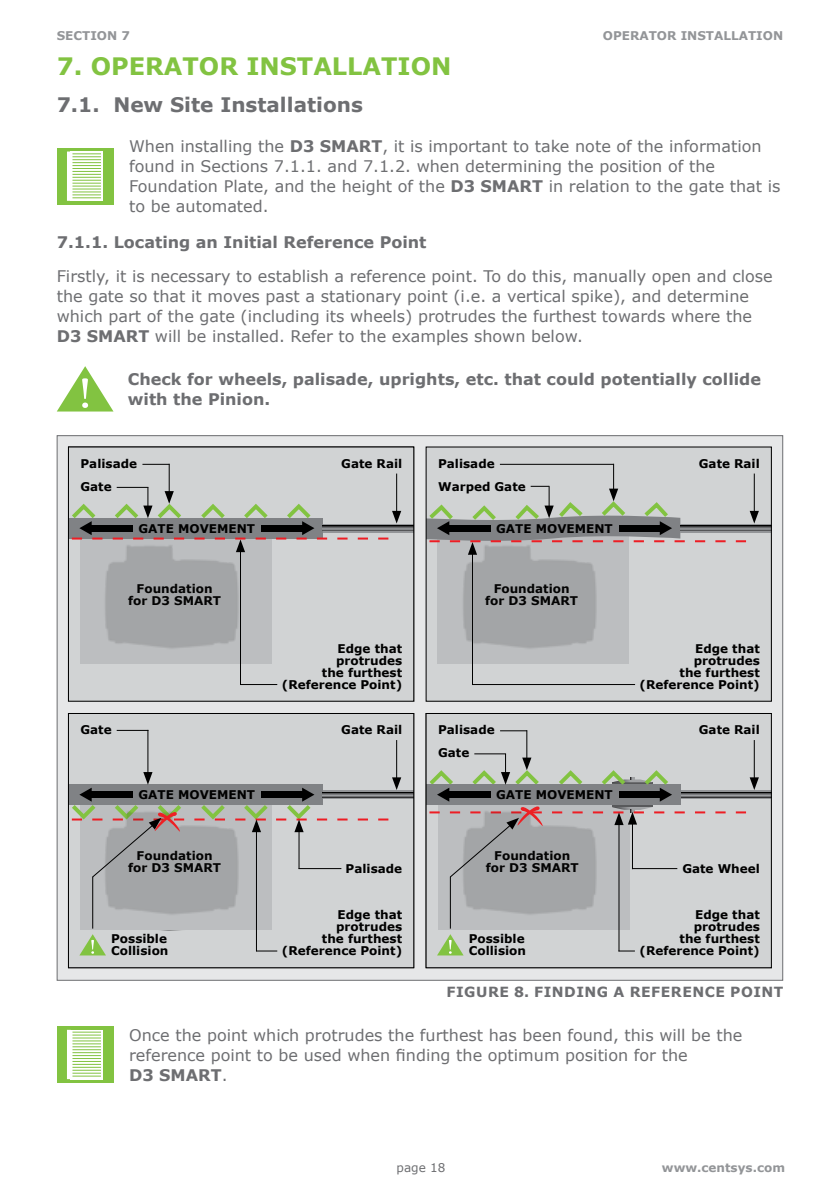
<style>
.page{position:relative;width:840px;height:1191px;background:#fff}
.page>*{position:absolute;margin:0;border:0;box-sizing:border-box;transform-origin:0 0}
.t1{font:700 24px "Verdana";color:#82c341}
.t2{font:700 20px "Verdana";color:#6d6e71}
.t3{font:16px/20px "Verdana";color:#6d6e71}
.t4{font:700 16px/20px "Verdana";color:#6d6e71}
.t5{font:700 14px "Verdana";letter-spacing:.035em;color:#6d6e71}
.t6{font:700 12px/12px "Verdana";color:#000}
.t7{font:700 12px "Verdana";color:#939598}
.t8{font:12px "Verdana";color:#6d6e71}
.s1{font-weight:700}
</style>
<div class="page">
<div style="left:57px;top:148px;width:56px;height:57px;background:#82c341"></div>
<div style="left:70px;top:151px;width:33px;height:50px;background:#fff"></div>
<svg style="left:67px;top:151px;width:34px;height:50px"></svg>
<div style="left:57px;top:1026px;width:56px;height:56px;background:#82c341"></div>
<div style="left:70px;top:1029px;width:33px;height:50px;background:#fff"></div>
<svg style="left:67px;top:1029px;width:34px;height:50px"></svg>
<svg style="left:56px;top:435px;width:727px;height:546px;background:#dcddde"></svg>
<svg style="left:57px;top:366px;width:56px;height:45px"></svg>
<svg style="left:425px;top:446px;width:347px;height:256px;background:#c7c9ca"></svg>
<hr style="left:471px;top:551px;width:1px;height:134px;background:#000">
<svg style="left:426px;top:464px;width:332px;height:91px;background:#b7b8b6"></svg>
<hr style="left:499px;top:464px;width:114px;height:1px;background:#000">
<hr style="left:472px;top:684px;width:162px;height:1px;background:#000">
<svg style="left:67px;top:446px;width:347px;height:256px;background:#c9cbcc"></svg>
<hr style="left:396px;top:473px;width:1px;height:41px;background:#000">
<hr style="left:169px;top:464px;width:1px;height:30px;background:#000">
<hr style="left:240px;top:549px;width:1px;height:136px;background:#000">
<svg style="left:68px;top:487px;width:333px;height:65px;background:#adaeab"></svg>
<hr style="left:117px;top:487px;width:31px;height:1px;background:#000">
<svg style="left:142px;top:464px;width:27px;height:1px"></svg>
<hr style="left:240px;top:684px;width:37px;height:1px;background:#000">
<svg style="left:67px;top:712px;width:347px;height:256px;background:#c5c7c9"></svg>
<hr style="left:396px;top:740px;width:1px;height:40px;background:#000">
<hr style="left:147px;top:730px;width:1px;height:45px;background:#000">
<hr style="left:256px;top:829px;width:1px;height:122px;background:#000">
<hr style="left:117px;top:730px;width:31px;height:1px;background:#000">
<hr style="left:92px;top:876px;width:1px;height:52px;background:#000">
<svg style="left:257px;top:950px;width:20px;height:1px"></svg>
<svg style="left:425px;top:712px;width:347px;height:256px;background:#c9cbcc"></svg>
<hr style="left:753px;top:740px;width:1px;height:40px;background:#000">
<hr style="left:526px;top:730px;width:1px;height:30px;background:#000">
<hr style="left:618px;top:822px;width:1px;height:129px;background:#000">
<hr style="left:474px;top:753px;width:31px;height:1px;background:#000">
<svg style="left:500px;top:730px;width:27px;height:1px"></svg>
<svg style="left:618px;top:950px;width:16px;height:1px"></svg>
<img style="left:103px;top:545px;width:137px;height:104px">
<img style="left:461px;top:878px;width:137px;height:37px">
<img style="left:461px;top:545px;width:137px;height:104px">
<svg style="left:68px;top:754px;width:333px;height:124px;background:#b3b3b3"></svg>
<svg style="left:79px;top:934px;width:27px;height:21px"></svg>
<svg style="left:426px;top:754px;width:332px;height:124px;background:#b1b1b1"></svg>
<hr style="left:449px;top:876px;width:1px;height:52px;background:#000">
<svg style="left:437px;top:934px;width:26px;height:21px"></svg>
<p class="t7" style="left:57px;top:27px;width:75px">SECTION 7</p>
<p class="t7" style="left:602px;top:27px;width:182px">OPERATOR INSTALLATION</p>
<h1 class="t1" style="left:57px;top:49px;width:396px">7. OPERATOR INSTALLATION</h1>
<p class="t2" style="left:57px;top:90px;width:307px">7.1. New Site Installations</p>
<p class="t3" style="left:129px;top:136px;width:652px">When installing the <span class="s1">D3 SMART</span>, it is important to take note of the information found in Sections 7.1.1. and 7.1.2. when determining the position of the Foundation Plate, and the height of the <span class="s1">D3 SMART</span> in relation to the gate that is to be automated.</p>
<p class="t4" style="left:57px;top:231px;width:371px">7.1.1. Locating an Initial Reference Point</p>
<p class="t3" style="left:57px;top:266px;width:717px">Firstly, it is necessary to establish a reference point. To do this, manually open and close the gate so that it moves past a stationary point (i.e. a vertical spike), and determine which part of the gate (including its wheels) protrudes the furthest towards where the <span class="s1">D3 SMART</span> will be installed. Refer to the examples shown below.</p>
<p class="t4" style="left:128px;top:369px;width:634px">Check for wheels, palisade, uprights, etc. that could potentially collide with the Pinion.</p>
<p class="t6" style="left:80px;top:457px;width:58px">Palisade</p>
<p class="t6" style="left:341px;top:457px;width:62px">Gate Rail</p>
<p class="t6" style="left:438px;top:457px;width:58px">Palisade</p>
<p class="t6" style="left:698px;top:457px;width:62px">Gate Rail</p>
<p class="t6" style="left:80px;top:480px;width:33px">Gate</p>
<p class="t6" style="left:438px;top:480px;width:89px">Warped Gate</p>
<p class="t6" style="left:138px;top:522px;width:118px">GATE MOVEMENT</p>
<p class="t6" style="left:496px;top:522px;width:118px">GATE MOVEMENT</p>
<p class="t6" style="left:128px;top:582px;width:94px;text-align:center">Foundation for D3 SMART</p>
<p class="t6" style="left:485px;top:582px;width:94px;text-align:center">Foundation for D3 SMART</p>
<p class="t6" style="left:282px;top:642px;width:122px;text-align:right">Edge that protrudes<br>the furthest (Reference Point)</p>
<p class="t6" style="left:342px;top:654px;width:61px;text-indent:-33px">protrudes out the mo</p>
<p class="t6" style="left:639px;top:642px;width:122px;text-align:right">Edge that protrudes<br>the furthest (Reference Point)</p>
<p class="t6" style="left:80px;top:723px;width:58px">P lisade</p>
<p class="t6" style="left:80px;top:723px;width:33px">Gate</p>
<p class="t6" style="left:341px;top:723px;width:62px">Gate Rail</p>
<p class="t6" style="left:438px;top:723px;width:58px">Palisade</p>
<p class="t6" style="left:698px;top:723px;width:62px">Gate Rail</p>
<p class="t6" style="left:438px;top:747px;width:33px">Gate</p>
<p class="t6" style="left:138px;top:788px;width:118px">GATE MOVEMENT</p>
<p class="t6" style="left:496px;top:788px;width:118px">GATE MOVEMENT</p>
<p class="t6" style="left:128px;top:849px;width:94px;text-align:center">Foundation for D3 SMART</p>
<p class="t6" style="left:345px;top:862px;width:58px">Palisade</p>
<p class="t6" style="left:485px;top:849px;width:94px;text-align:center">Foundation for D3 SMART</p>
<p class="t6" style="left:682px;top:862px;width:79px">Gate Wheel</p>
<p class="t6" style="left:111px;top:933px;width:59px">Possible<br>Collision</p>
<p class="t6" style="left:282px;top:909px;width:122px;text-align:right">Edge that protrudes<br>the furthest (Reference Point)</p>
<p class="t6" style="left:342px;top:921px;width:61px;text-indent:-33px">protrudes out the mo</p>
<p class="t6" style="left:468px;top:933px;width:59px">Possible<br>Collision</p>
<p class="t6" style="left:639px;top:909px;width:122px;text-align:right">Edge that protrudes<br>the furthest (Reference Point)</p>
<p class="t6" style="left:699px;top:921px;width:61px;text-indent:-33px">protrudes out the mo</p>
<p class="t5" style="left:446px;top:982px;width:338px">FIGURE 8. FINDING A REFERENCE POINT</p>
<p class="t3" style="left:129px;top:1024px;width:614px">Once the point which protrudes the furthest has been found, this will be the reference point to be used when finding the optimum position for the<br><span class="s1">D3 SMART</span>.</p>
<p class="t8" style="left:396px;top:1159px;width:50px">page 18</p>
<p class="t7" style="left:661px;top:1159px;width:124px">www.centsys.com</p>
</div>
